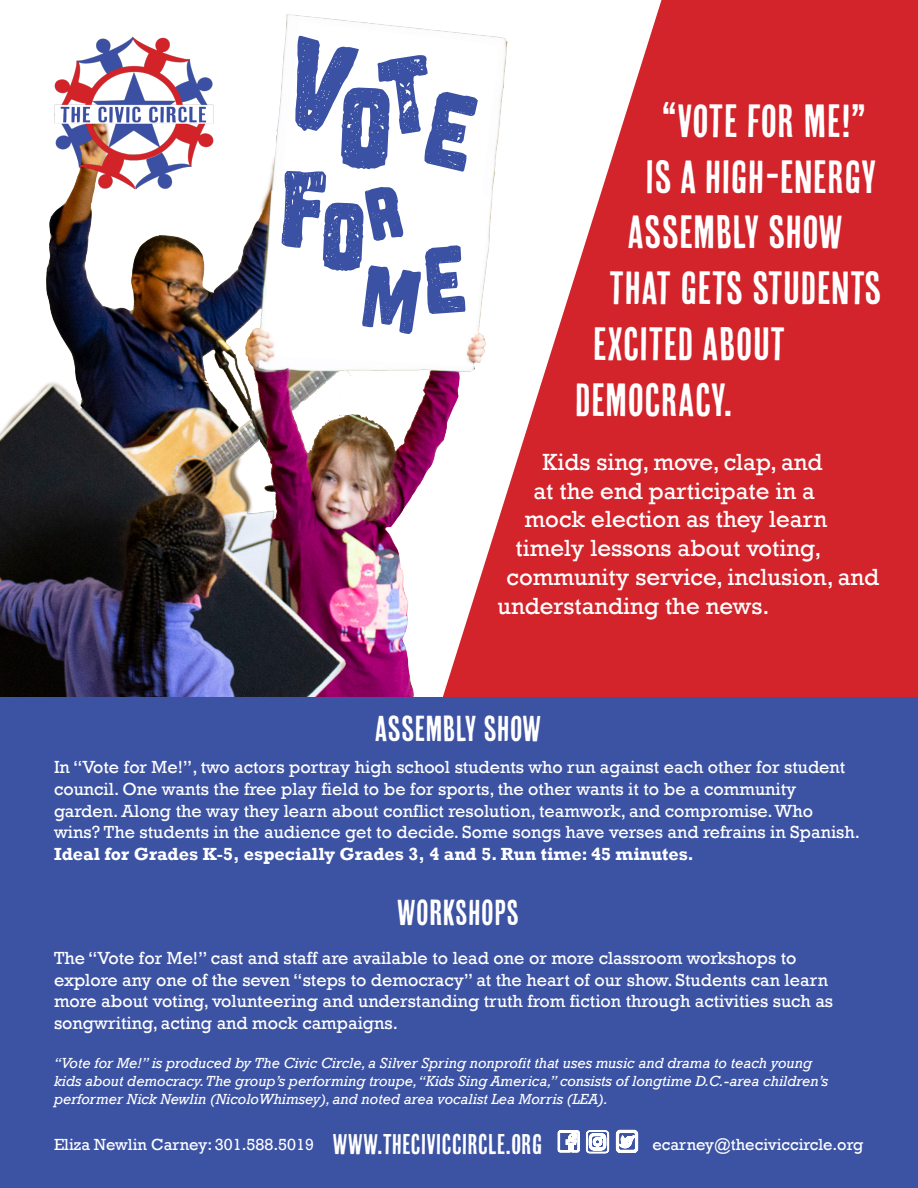
<style>
.page{position:relative;width:918px;height:1188px;background:#fff}
.page>*{position:absolute;margin:0;border:0;box-sizing:border-box;transform-origin:0 0}
.t1{font:46.5px "Cheap Pine Sans";color:#fff}
.t2{font:36px "Cheap Pine Sans";color:#fff}
.t3{font:28.5px "Cheap Pine Sans";color:#fff}
.t4{font:24px "Rockwell";color:#fff}
.t5{font:18px/21.6px "Rockwell";color:#fff}
.t6{font:16.5px "Rockwell";color:#fff}
.t7{font:italic 15px/18px "Rockwell";color:#fff}
.s1{font-weight:700}
</style>
<div class="page">
<img style="left:0;top:14px;width:443px;height:683px">
<svg style="left:282px;top:36px;width:161px;height:298px"></svg>
<div style="left:0;top:697px;width:918px;height:491px;background:#3c52a3"></div>
<svg style="left:443px;top:0;width:475px;height:697px;fill:#d3232b"></svg>
<img style="left:32px;top:15px;width:215px;height:215px">
<svg style="left:557px;top:1129px;width:82px;height:25px"></svg>
<p class="t1" style="left:662px;top:95px;width:206px">“VOTE FOR ME!”</p>
<p class="t1" style="left:645px;top:151px;width:233px">IS A HIGH-ENERGY</p>
<p class="t1" style="left:627px;top:207px;width:217px">ASSEMBLY SHOW</p>
<p class="t1" style="left:609px;top:263px;width:274px">THAT GETS STUDENTS</p>
<p class="t1" style="left:593px;top:318px;width:194px">EXCITED ABOUT</p>
<p class="t1" style="left:575px;top:374px;width:159px">DEMOCRACY.</p>
<p class="t4" style="left:543px;top:448px;width:282px">Kids sing, move, clap, and</p>
<p class="t4" style="left:534px;top:477px;width:283px">at the end participate in a</p>
<p class="t4" style="left:525px;top:505px;width:304px">mock election as they learn</p>
<p class="t4" style="left:516px;top:534px;width:307px">timely lessons about voting,</p>
<p class="t4" style="left:507px;top:563px;width:374px">community service, inclusion, and</p>
<p class="t4" style="left:498px;top:592px;width:273px">understanding the news.</p>
<p class="t2" style="left:374px;top:709px;width:169px">ASSEMBLY SHOW</p>
<p class="t5" style="left:54px;top:757px;width:808px">In “Vote for Me!”, two actors portray high school students who run against each other for student council. One wants the free play field to be for sports, the other wants it to be a community garden. Along the way they learn about conflict resolution, teamwork, and compromise. Who wins? The students in the audience get to decide. Some songs have verses and refrains in Spanish.<br><span class="s1">Ideal for Grades K-5, especially Grades 3, 4 and 5. Run time: 45 minutes.</span></p>
<p class="t2" style="left:397px;top:893px;width:124px">WORKSHOPS</p>
<p class="t5" style="left:54px;top:947px;width:781px">The “Vote for Me!” cast and staff are available to lead one or more classroom workshops to explore any one of the seven “steps to democracy” at the heart of our show. Students can learn more about voting, volunteering and understanding truth from fiction through activities such as songwriting, acting and mock campaigns.</p>
<p class="t7" style="left:54px;top:1055px;width:776px">“Vote for Me!” is produced by The Civic Circle, a Silver Spring nonprofit that uses music and drama to teach young kids about democracy. The group’s performing troupe, “Kids Sing America,” consists of longtime D.C.-area children’s performer Nick Newlin (NicoloWhimsey), and noted area vocalist Lea Morris (LEA).</p>
<p class="t6" style="left:54px;top:1135px;width:262px">Eliza Newlin Carney: 301.588.5019</p>
<p class="t3" style="left:332px;top:1128px;width:211px">WWW.THECIVICCIRCLE.ORG</p>
<p class="t6" style="left:652px;top:1135px;width:212px">ecarney@theciviccircle.org</p>
</div>
